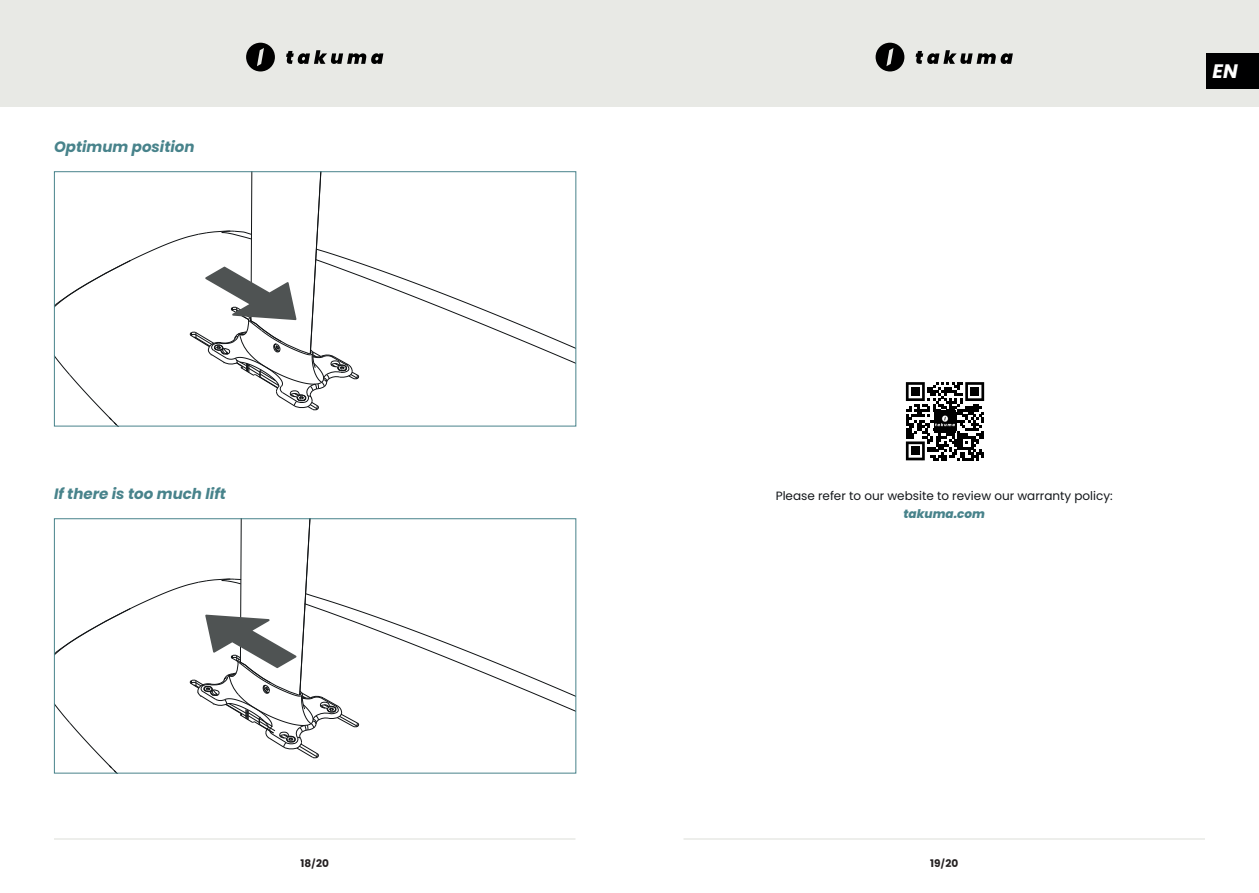
<style>
.page{position:relative;width:1259px;height:893px;background:#fff}
.page>*{position:absolute;margin:0;border:0;box-sizing:border-box;transform-origin:0 0}
.t1{font:italic 700 19.5px "Poppins";color:#fff}
.t2{font:italic 700 15px "Poppins";color:#48838b}
.t3{font:12px "Poppins";color:#13161a}
.t4{font:italic 800 12px "Poppins";color:#48838b}
.t5{font:700 10.5px "Poppins";color:#231f20}
.s1{font-size:9px}
</style>
<div class="page">
<hr style="left:683px;top:838px;width:522px;height:2px;background:#e8e9e5">
<div style="left:608px;top:0;width:651px;height:107px;background:#e8e9e5"></div>
<div style="left:1205px;top:54px;width:54px;height:35px;background:#000001"></div>
<svg style="left:915px;top:50px;width:98px;height:14px"></svg>
<svg style="left:875px;top:43px;width:29px;height:28px"></svg>
<hr style="left:54px;top:838px;width:521px;height:2px;background:#e8e9e5">
<div style="left:0;top:0;width:651px;height:107px;background:#e8e9e5"></div>
<svg style="left:286px;top:50px;width:97px;height:14px"></svg>
<svg style="left:246px;top:43px;width:29px;height:28px"></svg>
<svg style="left:56px;top:173px;width:518px;height:251px"></svg>
<div style="left:54px;top:171px;width:522px;height:255px;border:1px solid #48838b"></div>
<svg style="left:56px;top:520px;width:518px;height:251px"></svg>
<div style="left:54px;top:518px;width:522px;height:255px;border:1px solid #48838b"></div>
<svg style="left:906px;top:382px;width:78px;height:78px"></svg>
<div style="left:911px;top:387px;width:8px;height:9px;background:#000"></div>
<div style="left:970px;top:387px;width:8px;height:9px;background:#000"></div>
<div style="left:911px;top:447px;width:8px;height:8px;background:#000"></div>
<img style="left:934px;top:410px;width:22px;height:22px">
<p class="t2" style="left:54px;top:138px;width:142px">Optimum position</p>
<h1 class="t1" style="left:1212px;top:60px;width:27px">EN</h1>
<p class="t2" style="left:54px;top:485px;width:173px">If there is too much lift</p>
<p class="t3" style="left:775px;top:488px;width:338px">Please refer to our website to review our warranty policy:</p>
<p class="t4" style="left:903px;top:506px;width:83px">takuma.com</p>
<p class="t5" style="left:300px;top:857px;width:30px">18<span class="s1">/</span>20</p>
<p class="t5" style="left:930px;top:857px;width:30px">19<span class="s1">/</span>20</p>
</div>
